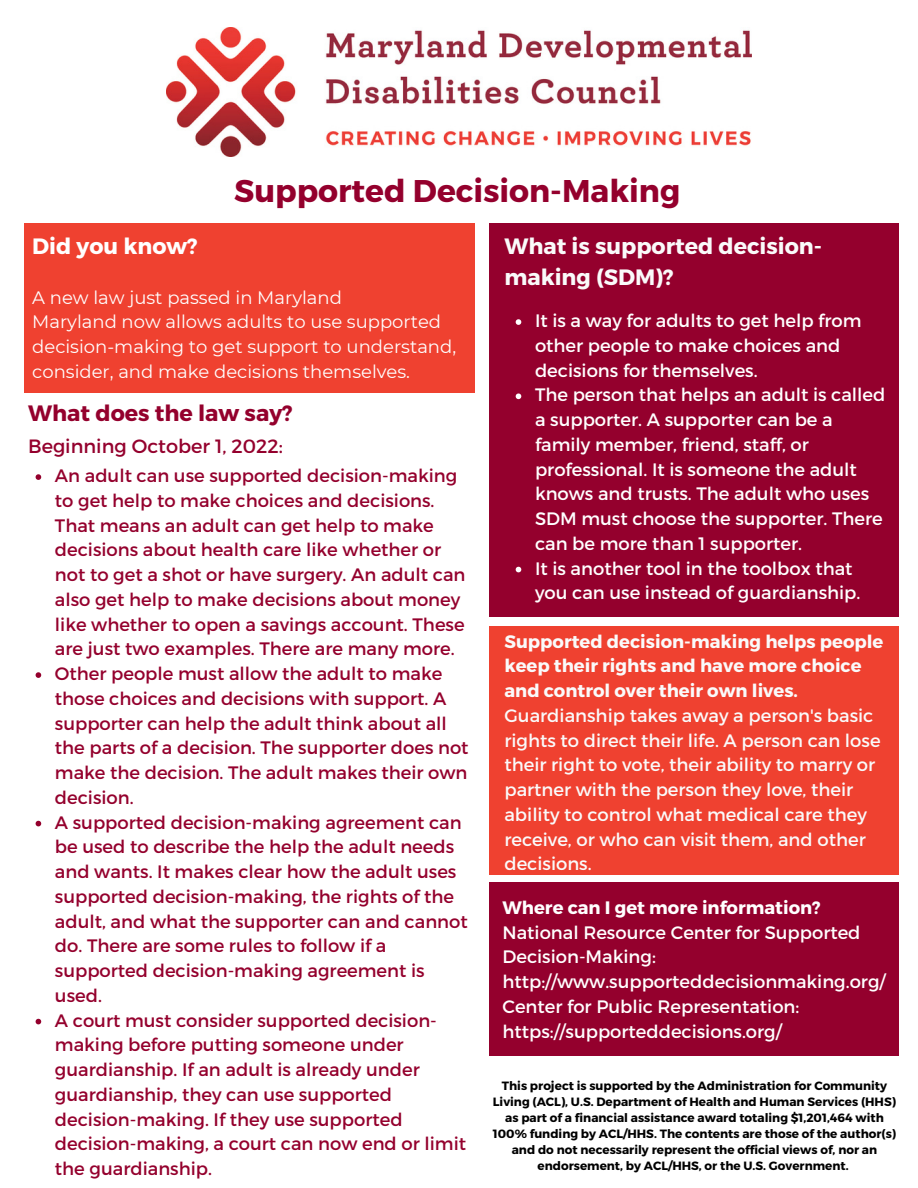
<style>
.page{position:relative;width:918px;height:1188px;background:#fff}
.page>*{position:absolute;margin:0;border:0;box-sizing:border-box;transform-origin:0 0}
.t1{font:700 31.35px "Montserrat";color:#94002d}
.t2{font:700 22.2px/30.3px "Montserrat";color:#fafafa}
.t3{font:700 22.2px "Montserrat";color:#94002d}
.t4{font:700 22.2px "Montserrat";color:#fff}
.t5{font:19.2px "Montserrat";color:#94002d}
.t6{font:18px/24.8px "Montserrat";color:#94002d}
.t7{font:18px/24.8px "Montserrat";color:#fff}
.t8{font:18px "Montserrat";color:#fafafa}
.t9{font:700 18px/24.8px "Montserrat";color:#fafafa}
.t10{font:700 18px "Montserrat";color:#fff}
.t11{font:700 12px/16px "Montserrat";color:#000;text-align:center}
</style>
<div class="page">
<div style="left:489px;top:223px;width:409px;height:393px;background:#94002d"></div>
<div style="left:489px;top:626px;width:409px;height:248px;background:#ef4130"></div>
<div style="left:489px;top:883px;width:409px;height:173px;background:#94002d"></div>
<div style="left:24px;top:223px;width:450px;height:170px;background:#ef4130"></div>
<img style="left:166px;top:27px;width:585px;height:130px">
<svg style="left:36px;top:474px;width:5px;height:6px"></svg>
<svg style="left:36px;top:672px;width:5px;height:6px"></svg>
<svg style="left:36px;top:821px;width:5px;height:5px"></svg>
<svg style="left:36px;top:1019px;width:5px;height:5px"></svg>
<svg style="left:516px;top:319px;width:5px;height:6px"></svg>
<svg style="left:516px;top:394px;width:5px;height:5px"></svg>
<svg style="left:516px;top:567px;width:5px;height:5px"></svg>
<h2 class="t1" style="left:234px;top:171px;width:448px">Supported Decision-Making</h2>
<h3 class="t4" style="left:32px;top:232px;width:167px">Did you know?</h3>
<p class="t7" style="left:32px;top:285px;width:425px">A new law just passed in Maryland<br>Maryland now allows adults to use supported decision-making to get support to understand, consider, and make decisions themselves.</p>
<h3 class="t3" style="left:28px;top:399px;width:266px">What does the law say?</h3>
<p class="t5" style="left:28px;top:434px;width:256px">Beginning October 1, 2022:</p>
<p class="t6" style="left:55px;top:462px;width:412px">An adult can use supported decision-making to get help to make choices and decisions.<br>That means an adult can get help to make decisions about health care like whether or not to get a shot or have surgery. An adult can also get help to make decisions about money like whether to open a savings account. These are just two examples. There are many more.</p>
<p class="t6" style="left:55px;top:660px;width:415px">Other people must allow the adult to make those choices and decisions with support. A supporter can help the adult think about all the parts of a decision. The supporter does not make the decision. The adult makes their own decision.</p>
<p class="t6" style="left:55px;top:809px;width:414px">A supported decision-making agreement can be used to describe the help the adult needs and wants. It makes clear how the adult uses supported decision-making, the rights of the adult, and what the supporter can and cannot do. There are some rules to follow if a supported decision-making agreement is used.</p>
<p class="t6" style="left:55px;top:1007px;width:413px">A court must consider supported decision&shy;making before putting someone under guardianship. If an adult is already under guardianship, they can use supported decision-making. If they use supported decision-making, a court can now end or limit the guardianship.</p>
<h3 class="t2" style="left:504px;top:230px;width:319px">What is supported decision&shy;making (SDM)?</h3>
<p class="t7" style="left:535px;top:307px;width:328px">It is a way for adults to get help from other people to make choices and decisions for themselves.</p>
<p class="t7" style="left:535px;top:382px;width:352px">The person that helps an adult is called a supporter. A supporter can be a family member, friend, staff, or professional. It is someone the adult knows and trusts. The adult who uses SDM must choose the supporter. There can be more than 1 supporter.</p>
<p class="t7" style="left:535px;top:555px;width:327px">It is another tool in the toolbox that you can use instead of guardianship.</p>
<h4 class="t9" style="left:504px;top:628px;width:381px">Supported decision-making helps people keep their rights and have more choice and control over their own lives.</h4>
<p class="t8" style="left:504px;top:704px;width:370px">Guardianship takes away a person's basic</p>
<p class="t8" style="left:504px;top:729px;width:378px">rights to direct their life. A person can lose</p>
<p class="t8" style="left:504px;top:753px;width:372px">their right to vote, their ability to marry or</p>
<p class="t8" style="left:504px;top:778px;width:350px">partner with the person they love, their</p>
<p class="t8" style="left:504px;top:803px;width:364px">ability to control what medical care they</p>
<p class="t8" style="left:504px;top:828px;width:363px">receive, or who can visit them, and other</p>
<p class="t8" style="left:504px;top:852px;width:89px">decisions.</p>
<h4 class="t10" style="left:503px;top:896px;width:320px">Where can I get more information?</h4>
<p class="t7" style="left:503px;top:919px;width:385px">National Resource Center for Supported Decision-Making: http://www.supporteddecisionmaking.org/ Center for Public Representation: https://supporteddecisions.org/</p>
<p class="t11" style="left:493px;top:1077px;width:405px">This project is supported by the Administration for Community Living (ACL), U.S. Department of Health and Human Services (HHS) as part of a financial assistance award totaling $1,201,464 with 100% funding by ACL/HHS. The contents are those of the author(s) and do not necessarily represent the official views of, nor an endorsement, by ACL/HHS, or the U.S. Government.</p>
</div>
